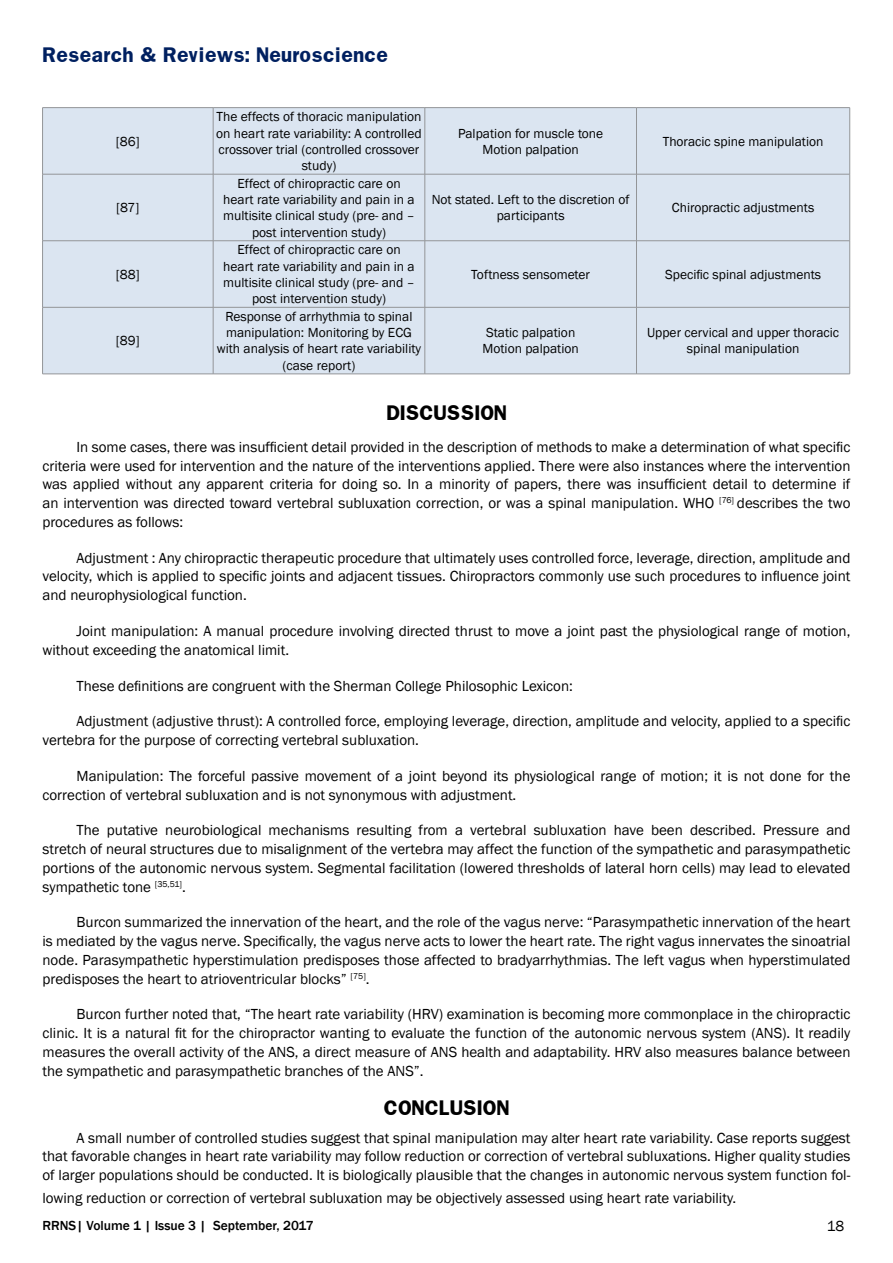
<style>
.page{position:relative;width:893px;height:1263px;background:#fff}
.page>*{position:absolute;margin:0;border:0;box-sizing:border-box;transform-origin:0 0}
.t1{font:700 18px "Franklin";color:#002060}
.SD{font:700 18px "Franklin";color:#000}
.SD-2{font:15px/18.8px "Franklin Gothic";color:#000;text-align:justify}
.t2{font:13.5px/16.2px "Franklin Gothic";color:#000;text-align:center}
.t3{font:500 13.5px "Franklin Gothic";color:#000}
</style>
<div class="page">
<div style="left:43px;top:108px;width:806px;height:266px;background:#dbe5f1"></div>
<hr style="left:43px;top:107px;width:170px;height:1px;background:#939598">
<hr style="left:42px;top:108px;width:1px;height:66px;background:#939598">
<hr style="left:213px;top:107px;width:212px;height:1px;background:#939598">
<hr style="left:213px;top:108px;width:1px;height:66px;background:#939598">
<hr style="left:425px;top:107px;width:211px;height:1px;background:#939598">
<hr style="left:425px;top:108px;width:1px;height:66px;background:#939598">
<hr style="left:636px;top:107px;width:214px;height:1px;background:#939598">
<hr style="left:636px;top:108px;width:1px;height:66px;background:#939598">
<hr style="left:849px;top:108px;width:1px;height:66px;background:#939598">
<hr style="left:43px;top:174px;width:170px;height:1px;background:#939598">
<hr style="left:42px;top:174px;width:1px;height:67px;background:#939598">
<hr style="left:213px;top:174px;width:212px;height:1px;background:#939598">
<hr style="left:213px;top:174px;width:1px;height:67px;background:#939598">
<hr style="left:425px;top:174px;width:211px;height:1px;background:#939598">
<hr style="left:425px;top:174px;width:1px;height:67px;background:#939598">
<hr style="left:636px;top:174px;width:214px;height:1px;background:#939598">
<hr style="left:636px;top:174px;width:1px;height:67px;background:#939598">
<hr style="left:849px;top:174px;width:1px;height:67px;background:#939598">
<hr style="left:43px;top:240px;width:170px;height:1px;background:#939598">
<hr style="left:42px;top:241px;width:1px;height:66px;background:#939598">
<hr style="left:213px;top:240px;width:212px;height:1px;background:#939598">
<hr style="left:213px;top:241px;width:1px;height:66px;background:#939598">
<hr style="left:425px;top:240px;width:211px;height:1px;background:#939598">
<hr style="left:425px;top:241px;width:1px;height:66px;background:#939598">
<hr style="left:636px;top:240px;width:214px;height:1px;background:#939598">
<hr style="left:636px;top:241px;width:1px;height:66px;background:#939598">
<hr style="left:849px;top:241px;width:1px;height:66px;background:#939598">
<hr style="left:43px;top:307px;width:170px;height:1px;background:#939598">
<hr style="left:42px;top:307px;width:1px;height:67px;background:#939598">
<hr style="left:213px;top:307px;width:212px;height:1px;background:#939598">
<hr style="left:213px;top:307px;width:1px;height:67px;background:#939598">
<hr style="left:425px;top:307px;width:211px;height:1px;background:#939598">
<hr style="left:425px;top:307px;width:1px;height:67px;background:#939598">
<hr style="left:636px;top:307px;width:214px;height:1px;background:#939598">
<hr style="left:636px;top:307px;width:1px;height:67px;background:#939598">
<hr style="left:849px;top:307px;width:1px;height:67px;background:#939598">
<hr style="left:43px;top:374px;width:170px;height:1px;background:#939598">
<hr style="left:213px;top:374px;width:212px;height:1px;background:#939598">
<hr style="left:425px;top:374px;width:211px;height:1px;background:#939598">
<hr style="left:636px;top:374px;width:214px;height:1px;background:#939598">
<p class="t1" style="left:43px;top:43px;width:347px">Research &amp; Reviews: Neuroscience</p>
<p class="t2" style="left:116px;top:133px;width:25px">[86]</p>
<p class="t2" style="left:116px;top:200px;width:25px">[87]</p>
<p class="t2" style="left:116px;top:266px;width:25px">[88]</p>
<p class="t2" style="left:116px;top:333px;width:25px">[89]</p>
<p class="t2" style="left:216px;top:109px;width:207px">The effects of thoracic manipulation on heart rate variability: A controlled crossover trial (controlled crossover study)</p>
<p class="t2" style="left:223px;top:176px;width:193px">Effect of chiropractic care on heart rate variability and pain in a multisite clinical study (pre- and – post intervention study)</p>
<p class="t2" style="left:223px;top:242px;width:193px">Effect of chiropractic care on heart rate variability and pain in a multisite clinical study (pre- and – post intervention study)</p>
<p class="t2" style="left:217px;top:309px;width:206px">Response of arrhythmia to spinal manipulation: Monitoring by ECG with analysis of heart rate variability (case report)</p>
<p class="t2" style="left:458px;top:125px;width:147px">Palpation for muscle tone<br>Motion palpation</p>
<p class="t2" style="left:663px;top:133px;width:162px">Thoracic spine manipulation</p>
<p class="t2" style="left:432px;top:192px;width:199px">Not stated. Left to the discretion of participants</p>
<p class="t2" style="left:672px;top:200px;width:144px">Chiropractic adjustments</p>
<p class="t2" style="left:471px;top:266px;width:120px">Toftness sensometer</p>
<p class="t2" style="left:665px;top:266px;width:157px">Specific spinal adjustments</p>
<p class="t2" style="left:483px;top:325px;width:98px;text-align:left">Static palpation<br>Motion palpation</p>
<p class="t2" style="left:647px;top:325px;width:194px">Upper cervical and upper thoracic spinal manipulation</p>
<p class="SD" style="left:386px;top:401px;width:122px">DISCUSSION</p>
<p class="SD-2" style="left:43px;top:438px;width:809px;text-indent:34px">In some cases, there was insufficient detail provided in the description of methods to make a determination of what specific criteria were used for intervention and the nature of the interventions applied. There were also instances where the intervention was applied without any apparent criteria for doing so. In a minority of papers, there was insufficient detail to determine if an intervention was directed toward vertebral subluxation correction, or was a spinal manipulation. WHO <sup>[76]</sup> describes the two procedures as follows:</p>
<p class="SD-2" style="left:43px;top:549px;width:809px;text-indent:34px">Adjustment : Any chiropractic therapeutic procedure that ultimately uses controlled force, leverage, direction, amplitude and velocity, which is applied to specific joints and adjacent tissues. Chiropractors commonly use such procedures to influence joint and neurophysiological function.</p>
<p class="SD-2" style="left:43px;top:622px;width:809px;text-indent:34px">Joint manipulation: A manual procedure involving directed thrust to move a joint past the physiological range of motion, without exceeding the anatomical limit.</p>
<p class="SD-2" style="left:77px;top:676px;width:498px">These definitions are congruent with the Sherman College Philosophic Lexicon:</p>
<p class="SD-2" style="left:43px;top:712px;width:809px;text-indent:34px">Adjustment (adjustive thrust): A controlled force, employing leverage, direction, amplitude and velocity, applied to a specific vertebra for the purpose of correcting vertebral subluxation.</p>
<p class="SD-2" style="left:43px;top:767px;width:809px;text-indent:34px">Manipulation: The forceful passive movement of a joint beyond its physiological range of motion; it is not done for the correction of vertebral subluxation and is not synonymous with adjustment.</p>
<p class="SD-2" style="left:43px;top:821px;width:809px;text-indent:34px">The putative neurobiological mechanisms resulting from a vertebral subluxation have been described. Pressure and stretch of neural structures due to misalignment of the vertebra may affect the function of the sympathetic and parasympathetic portions of the autonomic nervous system. Segmental facilitation (lowered thresholds of lateral horn cells) may lead to elevated sympathetic tone <sup>[35,51]</sup>.</p>
<p class="SD-2" style="left:43px;top:913px;width:809px;text-indent:34px">Burcon summarized the innervation of the heart, and the role of the vagus nerve: “Parasympathetic innervation of the heart is mediated by the vagus nerve. Specifically, the vagus nerve acts to lower the heart rate. The right vagus innervates the sinoatrial node. Parasympathetic hyperstimulation predisposes those affected to bradyarrhythmias. The left vagus when hyperstimulated predisposes the heart to atrioventricular blocks” <sup>[75]</sup>.</p>
<p class="SD-2" style="left:43px;top:1005px;width:809px;text-indent:34px">Burcon further noted that, “The heart rate variability (HRV) examination is becoming more commonplace in the chiropractic clinic. It is a natural fit for the chiropractor wanting to evaluate the function of the autonomic nervous system (ANS). It readily measures the overall activity of the ANS, a direct measure of ANS health and adaptability. HRV also measures balance between the sympathetic and parasympathetic branches of the ANS”.</p>
<p class="SD" style="left:384px;top:1095px;width:127px">CONCLUSION</p>
<p class="SD-2" style="left:43px;top:1128px;width:809px;text-indent:34px">A small number of controlled studies suggest that spinal manipulation may alter heart rate variability. Case reports suggest that favorable changes in heart rate variability may follow reduction or correction of vertebral subluxations. Higher quality studies of larger populations should be conducted. It is biologically plausible that the changes in autonomic nervous system function fol-</p>
<p class="SD-2" style="left:43px;top:1188px;width:695px">lowing reduction or correction of vertebral subluxation may be objectively assessed using heart rate variability.</p>
<p class="t3" style="left:43px;top:1217px;width:273px">RRNS| Volume 1 | Issue 3 | September, 2017</p>
<p class="SD-2" style="left:827px;top:1217px;width:19px">18</p>
</div>
